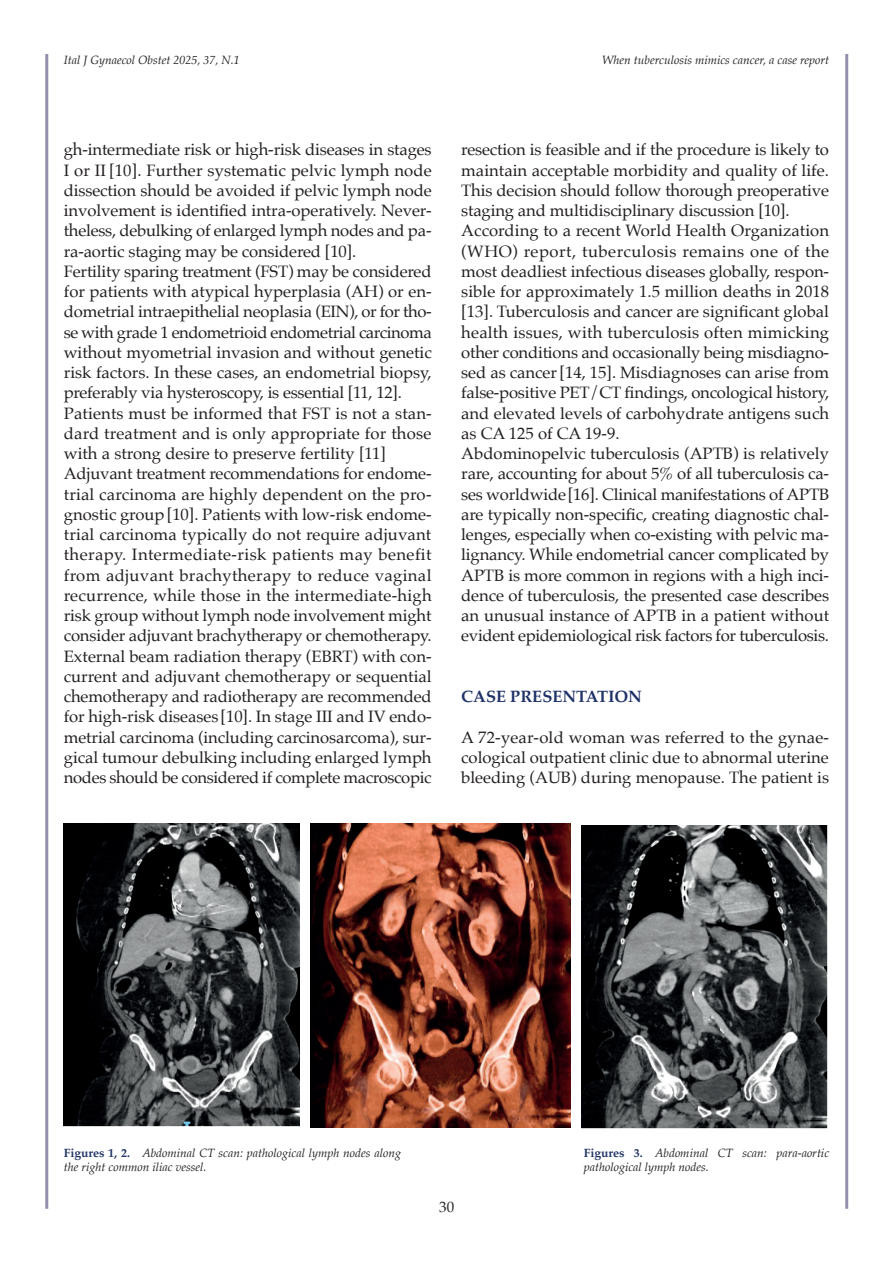
<style>
.page{position:relative;width:893px;height:1263px;background:#fff}
.page>*{position:absolute;margin:0;border:0;box-sizing:border-box;transform-origin:0 0}
.t1{font:16.5px/20.2px "Palatino";letter-spacing:-.005em;color:#231f20}
.t2{font:700 16.5px "Palatino";color:#1f3267}
.t3{font:15px "Palatino";color:#231f20}
.t4{font:italic 12px/14.4px "Palatino";color:#231f20}
.s1{font-weight:700;font-style:normal;color:#1f3267}
</style>
<div class="page">
<hr style="left:45px;top:54px;width:3px;height:1155px;background:#9391ad">
<hr style="left:845px;top:54px;width:3px;height:1155px;background:#9391ad">
<img style="left:64px;top:824px;width:236px;height:302px">
<img style="left:310px;top:824px;width:261px;height:303px">
<img style="left:581px;top:825px;width:246px;height:304px">
<p class="t4" style="left:64px;top:52px;width:178px">Ital J Gynaecol Obstet 2025, 37, N.1</p>
<p class="t4" style="left:602px;top:52px;width:229px">When tuberculosis mimics cancer, a case report</p>
<p class="t1" style="left:64px;top:139px;width:369px">gh-intermediate risk or high-risk diseases in stages I or II [10]. Further systematic pelvic lymph node dissection should be avoided if pelvic lymph node involvement is identified intra-operatively. Never&shy;theless, debulking of enlarged lymph nodes and pa&shy;ra-aortic staging may be considered [10].<br>Fertility sparing treatment (FST) may be considered for patients with atypical hyperplasia (AH) or en&shy;dometrial intraepithelial neoplasia (EIN), or for tho&shy;se with grade 1 endometrioid endometrial carcinoma without myometrial invasion and without genetic risk factors. In these cases, an endometrial biopsy, preferably via hysteroscopy, is essential [11, 12].<br>Patients must be informed that FST is not a stan&shy;dard treatment and is only appropriate for those with a strong desire to preserve fertility [11] Adjuvant treatment recommendations for endome&shy;trial carcinoma are highly dependent on the pro&shy;gnostic group[10]. Patients with low-risk endome&shy;trial carcinoma typically do not require adjuvant therapy. Intermediate-risk patients may benefit from adjuvant brachytherapy to reduce vaginal recurrence, while those in the intermediate-high risk group without lymph node involvement might consider adjuvant brachytherapy or chemotherapy.<br>External beam radiation therapy (EBRT) with con&shy;current and adjuvant chemotherapy or sequential chemotherapy and radiotherapy are recommended for high-risk diseases [10]. In stage III and IV endo&shy;metrial carcinoma (including carcinosarcoma), sur&shy;gical tumour debulking including enlarged lymph nodes should be considered if complete macroscopic</p>
<p class="t1" style="left:461px;top:139px;width:369px">resection is feasible and if the procedure is likely to maintain acceptable morbidity and quality of life.<br>This decision should follow thorough preoperative staging and multidisciplinary discussion [10].<br>According to a recent World Health Organization (WHO) report, tuberculosis remains one of the most deadliest infectious diseases globally, respon&shy;sible for approximately 1.5 million deaths in 2018 [13]. Tuberculosis and cancer are significant global health issues, with tuberculosis often mimicking other conditions and occasionally being misdiagno&shy;sed as cancer[14, 15]. Misdiagnoses can arise from false-positive PET/CT findings, oncological history, and elevated levels of carbohydrate antigens such as CA 125 of CA 19-9.<br>Abdominopelvic tuberculosis (APTB) is relatively rare, accounting for about 5% of all tuberculosis ca&shy;ses worldwide[16]. Clinical manifestations of APTB are typically non-specific, creating diagnostic chal&shy;lenges, especially when co-existing with pelvic ma&shy;lignancy. While endometrial cancer complicated by APTB is more common in regions with a high inci&shy;dence of tuberculosis, the presented case describes an unusual instance of APTB in a patient without evident epidemiological risk factors for tuberculosis.</p>
<p class="t2" style="left:461px;top:682px;width:182px">CASE PRESENTATION</p>
<p class="t1" style="left:461px;top:727px;width:369px;text-align:justify">A 72-year-old woman was referred to the gynae&shy;cological outpatient clinic due to abnormal uterine bleeding (AUB) during menopause. The patient is</p>
<p class="t4" style="left:64px;top:1145px;width:339px"><span class="s1">Figures 1, 2.</span> Abdominal CT scan: pathological lymph nodes along the right common iliac vessel.</p>
<p class="t4" style="left:584px;top:1145px;width:247px"><span class="s1">Figures 3.</span> Abdominal CT scan: para-aortic pathological lymph nodes.</p>
<p class="t3" style="left:439px;top:1194px;width:16px">30</p>
</div>
